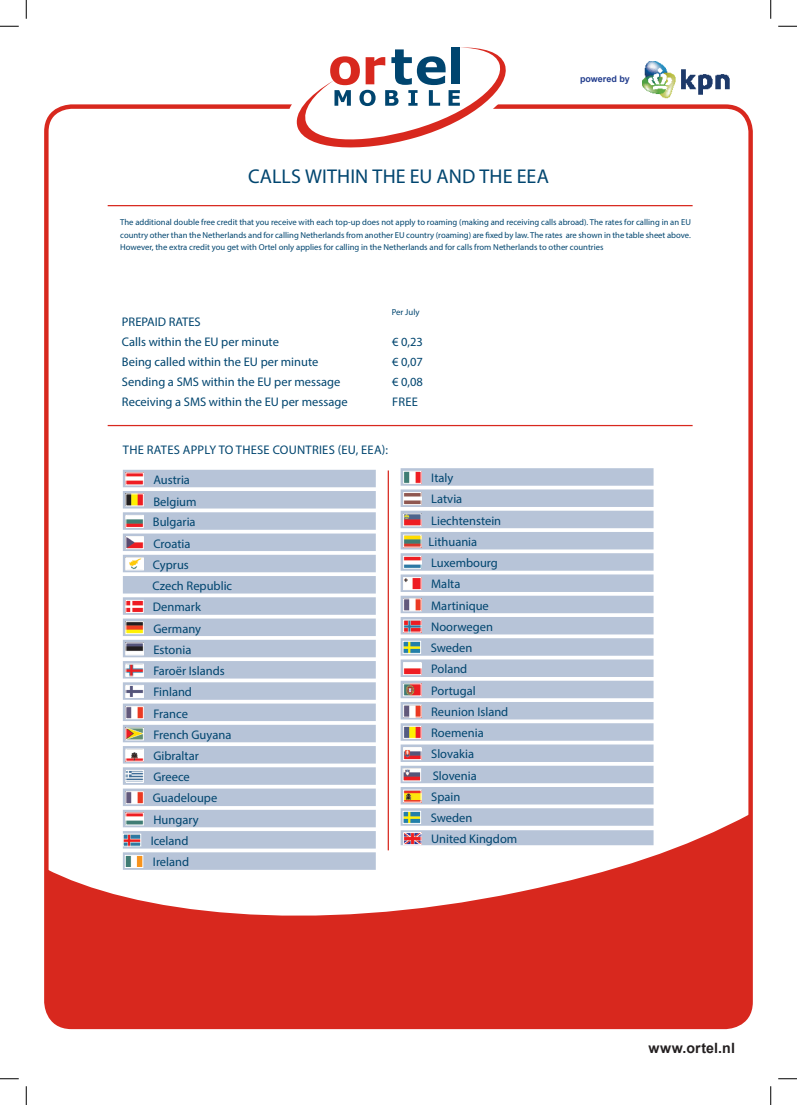
<style>
.page{position:relative;width:797px;height:1105px;background:#fff}
.page>*{position:absolute;margin:0;border:0;box-sizing:border-box;transform-origin:0 0}
.t1{font:20px "Myriad Pro";letter-spacing:.005em;color:#00456f}
.t2{font:700 14.25px "Arial";letter-spacing:.015em;color:#231f20}
.t3{font:12.5px/21.2px "Myriad Pro";color:#00456f}
.t4{font:12.5px "Myriad Pro";letter-spacing:.02em;color:#00456f}
.t5{font:700 9px "Arial";color:#253f8e}
.t6{font:8.75px "Myriad Pro";color:#00456f}
.t7{font:8.62px/12.5px "Myriad Pro";color:#00456f;text-align:justify}
</style>
<div class="page">
<svg style="left:49px;top:813px;width:701px;height:212px;fill:#d8281e"></svg>
<div style="left:44px;top:104px;width:708px;height:925px;border:4px solid #d8281e;border-radius:25px"></div>
<hr style="left:108px;top:205px;width:584px;height:1px;background:#d8281e">
<hr style="left:108px;top:425px;width:584px;height:1px;background:#d8281e">
<div style="left:123px;top:470px;width:253px;height:17px;background:#b7c4d8"></div>
<div style="left:123px;top:491px;width:253px;height:17px;background:#b7c4d8"></div>
<div style="left:123px;top:512px;width:253px;height:18px;background:#b7c4d8"></div>
<div style="left:123px;top:533px;width:253px;height:18px;background:#b7c4d8"></div>
<div style="left:123px;top:555px;width:253px;height:17px;background:#b7c4d8"></div>
<div style="left:123px;top:576px;width:253px;height:17px;background:#b7c4d8"></div>
<div style="left:123px;top:597px;width:253px;height:18px;background:#b7c4d8"></div>
<div style="left:123px;top:618px;width:253px;height:18px;background:#b7c4d8"></div>
<div style="left:123px;top:640px;width:253px;height:17px;background:#b7c4d8"></div>
<div style="left:123px;top:661px;width:253px;height:17px;background:#b7c4d8"></div>
<div style="left:123px;top:682px;width:253px;height:18px;background:#b7c4d8"></div>
<div style="left:123px;top:703px;width:253px;height:18px;background:#b7c4d8"></div>
<div style="left:123px;top:725px;width:253px;height:17px;background:#b7c4d8"></div>
<div style="left:123px;top:746px;width:253px;height:17px;background:#b7c4d8"></div>
<div style="left:123px;top:767px;width:253px;height:18px;background:#b7c4d8"></div>
<div style="left:123px;top:788px;width:253px;height:18px;background:#b7c4d8"></div>
<div style="left:123px;top:810px;width:253px;height:17px;background:#b7c4d8"></div>
<div style="left:123px;top:831px;width:253px;height:17px;background:#b7c4d8"></div>
<div style="left:123px;top:852px;width:253px;height:18px;background:#b7c4d8"></div>
<svg style="left:125px;top:472px;width:19px;height:14px"></svg>
<svg style="left:125px;top:493px;width:19px;height:14px"></svg>
<svg style="left:125px;top:515px;width:19px;height:13px"></svg>
<svg style="left:125px;top:536px;width:19px;height:13px"></svg>
<svg style="left:125px;top:557px;width:19px;height:14px"></svg>
<svg style="left:125px;top:600px;width:19px;height:13px"></svg>
<svg style="left:125px;top:621px;width:19px;height:13px"></svg>
<svg style="left:125px;top:642px;width:19px;height:14px"></svg>
<svg style="left:125px;top:663px;width:19px;height:14px"></svg>
<svg style="left:125px;top:685px;width:19px;height:13px"></svg>
<svg style="left:125px;top:706px;width:19px;height:13px"></svg>
<svg style="left:125px;top:727px;width:19px;height:14px"></svg>
<svg style="left:125px;top:748px;width:19px;height:14px"></svg>
<svg style="left:125px;top:770px;width:19px;height:13px"></svg>
<svg style="left:125px;top:791px;width:19px;height:13px"></svg>
<svg style="left:125px;top:812px;width:19px;height:14px"></svg>
<svg style="left:122px;top:833px;width:19px;height:14px"></svg>
<svg style="left:125px;top:855px;width:18px;height:13px"></svg>
<div style="left:400px;top:468px;width:253px;height:18px;background:#b7c4d8"></div>
<div style="left:400px;top:489px;width:253px;height:18px;background:#b7c4d8"></div>
<div style="left:400px;top:511px;width:253px;height:17px;background:#b7c4d8"></div>
<div style="left:400px;top:532px;width:253px;height:17px;background:#b7c4d8"></div>
<div style="left:400px;top:553px;width:253px;height:18px;background:#b7c4d8"></div>
<div style="left:400px;top:574px;width:253px;height:18px;background:#b7c4d8"></div>
<div style="left:400px;top:596px;width:253px;height:17px;background:#b7c4d8"></div>
<div style="left:400px;top:617px;width:253px;height:17px;background:#b7c4d8"></div>
<div style="left:400px;top:638px;width:253px;height:18px;background:#b7c4d8"></div>
<div style="left:400px;top:659px;width:253px;height:18px;background:#b7c4d8"></div>
<div style="left:400px;top:681px;width:253px;height:17px;background:#b7c4d8"></div>
<div style="left:400px;top:702px;width:253px;height:17px;background:#b7c4d8"></div>
<div style="left:400px;top:723px;width:253px;height:18px;background:#b7c4d8"></div>
<div style="left:400px;top:744px;width:253px;height:18px;background:#b7c4d8"></div>
<div style="left:400px;top:766px;width:253px;height:17px;background:#b7c4d8"></div>
<div style="left:400px;top:787px;width:253px;height:17px;background:#b7c4d8"></div>
<div style="left:400px;top:808px;width:253px;height:18px;background:#b7c4d8"></div>
<div style="left:400px;top:830px;width:253px;height:15px;background:#b7c4d8"></div>
<svg style="left:403px;top:471px;width:19px;height:13px"></svg>
<svg style="left:403px;top:492px;width:19px;height:13px"></svg>
<svg style="left:403px;top:513px;width:19px;height:13px"></svg>
<svg style="left:403px;top:534px;width:19px;height:14px"></svg>
<svg style="left:403px;top:556px;width:19px;height:13px"></svg>
<svg style="left:403px;top:577px;width:19px;height:13px"></svg>
<svg style="left:403px;top:598px;width:19px;height:13px"></svg>
<svg style="left:403px;top:619px;width:19px;height:14px"></svg>
<svg style="left:402px;top:641px;width:19px;height:13px"></svg>
<svg style="left:403px;top:662px;width:19px;height:13px"></svg>
<svg style="left:403px;top:683px;width:19px;height:13px"></svg>
<svg style="left:403px;top:704px;width:19px;height:14px"></svg>
<svg style="left:403px;top:726px;width:19px;height:13px"></svg>
<svg style="left:403px;top:747px;width:19px;height:13px"></svg>
<svg style="left:402px;top:768px;width:19px;height:13px"></svg>
<svg style="left:403px;top:789px;width:19px;height:14px"></svg>
<svg style="left:402px;top:811px;width:19px;height:13px"></svg>
<svg style="left:403px;top:832px;width:19px;height:13px"></svg>
<hr style="left:387px;top:470px;width:2px;height:380px;background:#d8281e">
<img style="left:642px;top:61px;width:88px;height:38px">
<svg style="left:279px;top:47px;width:244px;height:101px"></svg>
<svg style="left:0;top:25px;width:19px;height:2px"></svg>
<svg style="left:778px;top:25px;width:19px;height:2px"></svg>
<svg style="left:0;top:1078px;width:19px;height:1px"></svg>
<svg style="left:778px;top:1078px;width:19px;height:1px"></svg>
<svg style="left:25px;top:0;width:2px;height:19px"></svg>
<svg style="left:25px;top:1086px;width:2px;height:19px"></svg>
<svg style="left:770px;top:0;width:1px;height:19px"></svg>
<svg style="left:770px;top:1086px;width:1px;height:19px"></svg>
<p class="t5" style="left:580px;top:73px;width:51px">powered by</p>
<h1 class="t1" style="left:248px;top:164px;width:302px">CALLS WITHIN THE EU AND THE EEA</h1>
<p class="t7" style="left:120px;top:216px;width:572px">The additional double free credit that you receive with each top-up does not apply to roaming (making and receiving calls abroad). The rates for calling in an EU country other than the Netherlands and for calling Netherlands from another EU country (roaming) are fixed by law. The rates are shown in the table sheet above.<br>However, the extra credit you get with Ortel only applies for calling in the Netherlands and for calls from Netherlands to other countries</p>
<p class="t3" style="left:122px;top:311px;width:158px;line-height:20px">PREPAID RATES<br>Calls within the EU per minute</p>
<p class="t6" style="left:392px;top:306px;width:29px">Per July</p>
<p class="t3" style="left:392px;top:331px;width:32px">€ 0,23</p>
<p class="t3" style="left:122px;top:351px;width:198px">Being called within the EU per minute</p>
<p class="t3" style="left:392px;top:351px;width:32px">€ 0,07</p>
<p class="t3" style="left:122px;top:371px;width:220px">Sending a SMS within the EU per message</p>
<p class="t3" style="left:392px;top:371px;width:32px">€ 0,08</p>
<p class="t3" style="left:122px;top:391px;width:227px">Receiving a SMS within the EU per message</p>
<p class="t3" style="left:392px;top:391px;width:27px">FREE</p>
<p class="t4" style="left:123px;top:442px;width:267px">THE RATES APPLY TO THESE COUNTRIES (EU, EEA):</p>
<p class="t3" style="left:153px;top:468px;width:45px;line-height:22.5px">Austria<br>Belgium</p>
<p class="t3" style="left:151px;top:511px;width:83px">Bulgaria<br>Croatia<br>Cyprus<br>Czech Republic<br>Denmark<br>Germany<br>Estonia<br>Faroër Islands<br>Finland<br>France<br>French Guyana<br>Gibraltar<br>Greece<br>Guadeloupe<br>Hungary<br>Iceland<br>Ireland</p>
<p class="t3" style="left:431px;top:467px;width:24px">Italy</p>
<p class="t3" style="left:431px;top:488px;width:33px">Latvia</p>
<p class="t3" style="left:431px;top:510px;width:71px">Liechtenstein</p>
<p class="t3" style="left:428px;top:531px;width:50px">Lithuania</p>
<p class="t3" style="left:431px;top:552px;width:68px">Luxembourg</p>
<p class="t3" style="left:431px;top:573px;width:31px">Malta</p>
<p class="t3" style="left:431px;top:595px;width:59px">Martinique</p>
<p class="t3" style="left:431px;top:616px;width:63px">Noorwegen</p>
<p class="t3" style="left:430px;top:637px;width:43px">Sweden</p>
<p class="t3" style="left:431px;top:658px;width:38px">Poland</p>
<p class="t3" style="left:431px;top:680px;width:46px">Portugal</p>
<p class="t3" style="left:431px;top:701px;width:79px">Reunion Island</p>
<p class="t3" style="left:431px;top:722px;width:54px">Roemenia</p>
<p class="t3" style="left:431px;top:743px;width:44px">Slovakia</p>
<p class="t3" style="left:433px;top:765px;width:45px">Slovenia</p>
<p class="t3" style="left:431px;top:786px;width:31px">Spain</p>
<p class="t3" style="left:430px;top:807px;width:43px">Sweden</p>
<p class="t3" style="left:431px;top:828px;width:88px">United Kingdom</p>
<p class="t2" style="left:648px;top:1039px;width:88px">www.ortel.nl</p>
</div>
